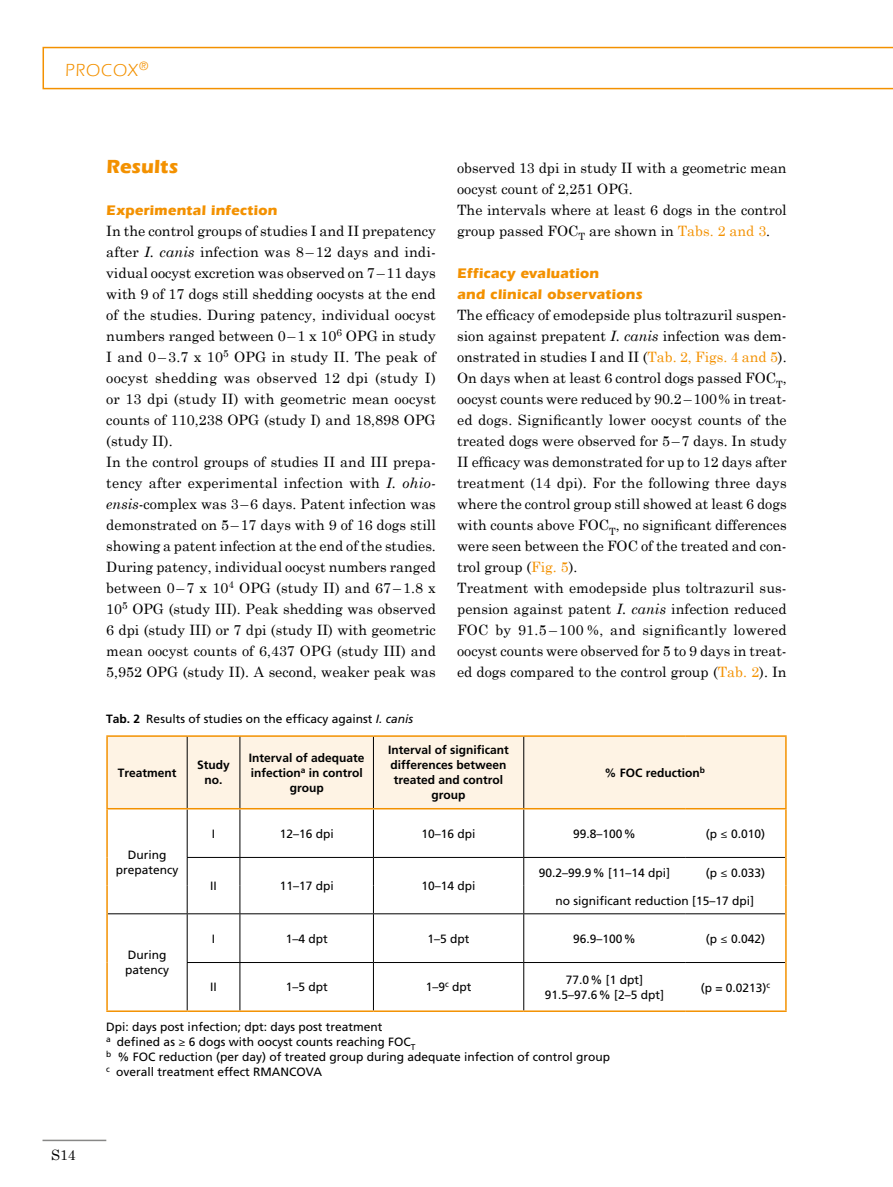
<style>
.page{position:relative;width:893px;height:1187px;background:#fff}
.page>*{position:absolute;margin:0;border:0;box-sizing:border-box;transform-origin:0 0}
.t1{font:700 19.5px "Itc Eras";letter-spacing:-.005em;color:#f39100}
.t2{font:18px "ITC Eras Std";letter-spacing:.05em;color:#f39100}
.t3{font:14.25px/21px "Century Schoolbook";color:#000}
.t4{font:700 14.25px/21px "Itc Eras";letter-spacing:.01em;color:#f39100}
.t5{font:12px/15px "Frutiger";color:#000;text-align:center}
.t6{font:700 12px/15px "Frutiger";color:#000;text-align:center}
.s1{font-style:italic}
.s2{font-weight:700}
.s3{color:#f39100}
.s4{font-family:"Myriad Pro"}
</style>
<div class="page">
<hr style="left:43px;top:1139px;width:63px;height:1px;background:#878786">
<svg style="left:43px;top:47px;width:850px;height:42px"></svg>
<div style="left:108px;top:736px;width:677px;height:72px;background:#fef3e4"></div>
<hr style="left:785px;top:736px;width:2px;height:72px;background:#f39100">
<hr style="left:187px;top:809px;width:1px;height:48px;background:#000">
<hr style="left:240px;top:809px;width:1px;height:48px;background:#000">
<hr style="left:373px;top:809px;width:1px;height:48px;background:#000">
<hr style="left:523px;top:809px;width:1px;height:48px;background:#000">
<svg style="left:187px;top:858px;width:1px;height:55px"></svg>
<svg style="left:240px;top:858px;width:1px;height:55px"></svg>
<svg style="left:373px;top:858px;width:1px;height:55px"></svg>
<svg style="left:523px;top:858px;width:1px;height:55px"></svg>
<hr style="left:187px;top:857px;width:53px;height:1px;background:#000">
<hr style="left:240px;top:857px;width:133px;height:1px;background:#000">
<hr style="left:373px;top:857px;width:151px;height:1px;background:#000">
<hr style="left:524px;top:857px;width:161px;height:1px;background:#000">
<hr style="left:685px;top:857px;width:100px;height:1px;background:#000">
<hr style="left:187px;top:914px;width:1px;height:48px;background:#000">
<hr style="left:240px;top:914px;width:1px;height:48px;background:#000">
<hr style="left:373px;top:914px;width:1px;height:48px;background:#000">
<hr style="left:523px;top:914px;width:1px;height:48px;background:#000">
<hr style="left:187px;top:962px;width:1px;height:48px;background:#000">
<hr style="left:240px;top:962px;width:1px;height:48px;background:#000">
<hr style="left:373px;top:962px;width:1px;height:48px;background:#000">
<hr style="left:523px;top:962px;width:1px;height:48px;background:#000">
<hr style="left:108px;top:913px;width:79px;height:1px;background:#000">
<hr style="left:187px;top:913px;width:53px;height:1px;background:#000">
<hr style="left:240px;top:913px;width:133px;height:1px;background:#000">
<hr style="left:373px;top:913px;width:151px;height:1px;background:#000">
<hr style="left:524px;top:913px;width:161px;height:1px;background:#000">
<hr style="left:685px;top:913px;width:100px;height:1px;background:#000">
<hr style="left:187px;top:962px;width:53px;height:1px;background:#000">
<hr style="left:240px;top:962px;width:133px;height:1px;background:#000">
<hr style="left:373px;top:962px;width:151px;height:1px;background:#000">
<hr style="left:524px;top:962px;width:161px;height:1px;background:#000">
<hr style="left:685px;top:962px;width:100px;height:1px;background:#000">
<hr style="left:106px;top:735px;width:81px;height:1px;background:#f39100">
<hr style="left:106px;top:736px;width:2px;height:72px;background:#f39100">
<hr style="left:187px;top:735px;width:53px;height:1px;background:#f39100">
<hr style="left:240px;top:735px;width:133px;height:1px;background:#f39100">
<hr style="left:373px;top:735px;width:151px;height:1px;background:#f39100">
<hr style="left:524px;top:735px;width:161px;height:1px;background:#f39100">
<hr style="left:685px;top:735px;width:102px;height:1px;background:#f39100">
<hr style="left:106px;top:808px;width:81px;height:1px;background:#f39100">
<hr style="left:106px;top:809px;width:2px;height:48px;background:#f39100">
<hr style="left:106px;top:857px;width:2px;height:28px;background:#f39100">
<hr style="left:106px;top:885px;width:2px;height:28px;background:#f39100">
<hr style="left:187px;top:808px;width:53px;height:1px;background:#f39100">
<hr style="left:240px;top:808px;width:133px;height:1px;background:#f39100">
<hr style="left:373px;top:808px;width:151px;height:1px;background:#f39100">
<hr style="left:524px;top:808px;width:161px;height:1px;background:#f39100">
<hr style="left:685px;top:808px;width:102px;height:1px;background:#f39100">
<hr style="left:785px;top:809px;width:2px;height:48px;background:#f39100">
<hr style="left:785px;top:857px;width:2px;height:28px;background:#f39100">
<hr style="left:785px;top:885px;width:2px;height:28px;background:#f39100">
<hr style="left:106px;top:913px;width:2px;height:49px;background:#f39100">
<hr style="left:106px;top:962px;width:2px;height:48px;background:#f39100">
<hr style="left:106px;top:1010px;width:81px;height:1px;background:#f39100">
<hr style="left:785px;top:913px;width:2px;height:49px;background:#f39100">
<hr style="left:785px;top:962px;width:2px;height:48px;background:#f39100">
<hr style="left:187px;top:1010px;width:53px;height:1px;background:#f39100">
<hr style="left:240px;top:1010px;width:133px;height:1px;background:#f39100">
<hr style="left:373px;top:1010px;width:151px;height:1px;background:#f39100">
<hr style="left:524px;top:1010px;width:161px;height:1px;background:#f39100">
<hr style="left:685px;top:1010px;width:102px;height:1px;background:#f39100">
<hr style="left:187px;top:736px;width:1px;height:72px;background:#000">
<hr style="left:240px;top:736px;width:1px;height:72px;background:#000">
<hr style="left:373px;top:736px;width:1px;height:72px;background:#000">
<hr style="left:523px;top:736px;width:1px;height:72px;background:#000">
<p class="t2" style="left:65px;top:60px;width:85px">PROCOX<sup>®</sup></p>
<h1 class="t1" style="left:106px;top:155px;width:73px">Results</h1>
<p class="t4" style="left:106px;top:199px;width:172px">Experimental infection</p>
<p class="t3" style="left:106px;top:220px;width:331px">In the control groups of studies I and II prepatency after <span class="s1">I. canis</span> infection was 8 – 12 days and indi&shy;vidual oocyst excretion was observed on 7–11 days with 9 of 17 dogs still shedding oocysts at the end of the studies. During patency, individual oocyst numbers ranged between 0–1 x 10<sup>6</sup> OPG in study I and 0 – 3.7 x 10<sup>5</sup> OPG in study II. The peak of oocyst shedding was observed 12 dpi (study I) or 13 dpi (study II) with geometric mean oocyst counts of 110,238 OPG (study I) and 18,898 OPG (study II).<br>In the control groups of studies II and III prepa&shy;tency after experimental infection with <span class="s1">I. ohio&shy;ensis</span>-complex was 3–6 days. Patent infection was demonstrated on 5–17 days with 9 of 16 dogs still showing a patent infection at the end of the studies.<br>During patency, individual oocyst numbers ranged between 0 –7 x 10<sup>4</sup> OPG (study II) and 67 – 1.8 x 10<sup>5</sup> OPG (study III). Peak shedding was observed 6 dpi (study III) or 7 dpi (study II) with geometric mean oocyst counts of 6,437 OPG (study III) and 5,952 OPG (study II). A second, weaker peak was</p>
<p class="t5" style="left:106px;top:710px;width:308px"><span class="s2">Tab. 2</span> Results of studies on the efficacy against <span class="s1">I. canis</span></p>
<p class="t3" style="left:457px;top:157px;width:331px">observed 13 dpi in study II with a geometric mean oocyst count of 2,251 OPG.<br>The intervals where at least 6 dogs in the control group passed FOC<sub>T</sub> are shown in <span class="s3">Tabs. 2 and 3</span>.</p>
<p class="t4" style="left:457px;top:262px;width:187px">Efficacy evaluation<br>and clinical observations</p>
<p class="t3" style="left:457px;top:304px;width:331px">The efficacy of emodepside plus toltrazuril suspen&shy;sion against prepatent <span class="s1">I. canis</span> infection was dem&shy;onstrated in studies I and II (<span class="s3">Tab. 2, Figs. 4 and 5</span>).<br>On days when at least 6 control dogs passed FOC<sub>T</sub>, oocyst counts were reduced by 90.2–100% in treat&shy;ed dogs. Significantly lower oocyst counts of the treated dogs were observed for 5–7 days. In study II efficacy was demonstrated for up to 12 days after treatment (14 dpi). For the following three days where the control group still showed at least 6 dogs with counts above FOC<sub>T</sub>, no significant differences were seen between the FOC of the treated and con&shy;trol group (<span class="s3">Fig. 5</span>).<br>Treatment with emodepside plus toltrazuril sus&shy;pension against patent <span class="s1">I. canis</span> infection reduced FOC by 91.5 – 100 %, and significantly lowered oocyst counts were observed for 5 to 9 days in treat&shy;ed dogs compared to the control group (<span class="s3">Tab. 2</span>). In</p>
<p class="t6" style="left:118px;top:764px;width:60px">Treatment</p>
<p class="t6" style="left:197px;top:757px;width:34px">Study no.</p>
<p class="t6" style="left:249px;top:749px;width:117px">Interval of adequate infection<sup>a</sup> in control group</p>
<p class="t6" style="left:388px;top:742px;width:122px">Interval of significant differences between treated and control group</p>
<p class="t6" style="left:605px;top:764px;width:102px">% FOC reduction<sup>b</sup></p>
<p class="t5" style="left:116px;top:846px;width:64px">During prepatency</p>
<p class="t5" style="left:212px;top:826px;width:5px">I</p>
<p class="t5" style="left:280px;top:826px;width:56px">12–16 dpi</p>
<p class="t5" style="left:422px;top:826px;width:56px">10–16 dpi</p>
<p class="t5" style="left:573px;top:825px;width:64px">99.8–100%</p>
<p class="t5" style="left:706px;top:825px;width:61px">(p <span class="s4">≤</span> 0.010)</p>
<p class="t5" style="left:210px;top:878px;width:8px">II</p>
<p class="t5" style="left:280px;top:878px;width:56px">11–17 dpi</p>
<p class="t5" style="left:422px;top:878px;width:56px">10–14 dpi</p>
<p class="t5" style="left:539px;top:865px;width:133px">90.2–99.9% [11–14 dpi]</p>
<p class="t5" style="left:706px;top:865px;width:61px">(p <span class="s4">≤</span> 0.033)</p>
<p class="t5" style="left:555px;top:893px;width:200px">no significant reduction [15–17 dpi]</p>
<p class="t3" style="left:51px;top:1144px;width:26px">S14</p>
<p class="t5" style="left:212px;top:930px;width:5px">I</p>
<p class="t5" style="left:286px;top:930px;width:44px">1–4 dpt</p>
<p class="t5" style="left:428px;top:930px;width:44px">1–5 dpt</p>
<p class="t5" style="left:573px;top:930px;width:64px">96.9–100%</p>
<p class="t5" style="left:706px;top:930px;width:61px">(p <span class="s4">≤</span> 0.042)</p>
<p class="t5" style="left:210px;top:979px;width:8px">II</p>
<p class="t5" style="left:286px;top:979px;width:44px">1–5 dpt</p>
<p class="t5" style="left:426px;top:979px;width:47px">1–9<sup>c</sup> dpt</p>
<p class="t5" style="left:545px;top:972px;width:121px">77.0% [1 dpt]<br>91.5–97.6% [2–5 dpt]</p>
<p class="t5" style="left:701px;top:979px;width:71px">(p = 0.0213)<sup>c</sup></p>
<p class="t5" style="left:106px;top:1019px;width:505px;text-align:left">Dpi: days post infection; dpt: days post treatment<br><sup>a</sup> defined as <span class="s4">≥</span> 6 dogs with oocyst counts reaching FOC<sub>T<br></sub><sup>b</sup> % FOC reduction (per day) of treated group during adequate infection of control group <sup>c</sup> overall treatment effect RMANCOVA</p>
<p class="t5" style="left:125px;top:947px;width:46px;text-align:left">During patency</p>
</div>
